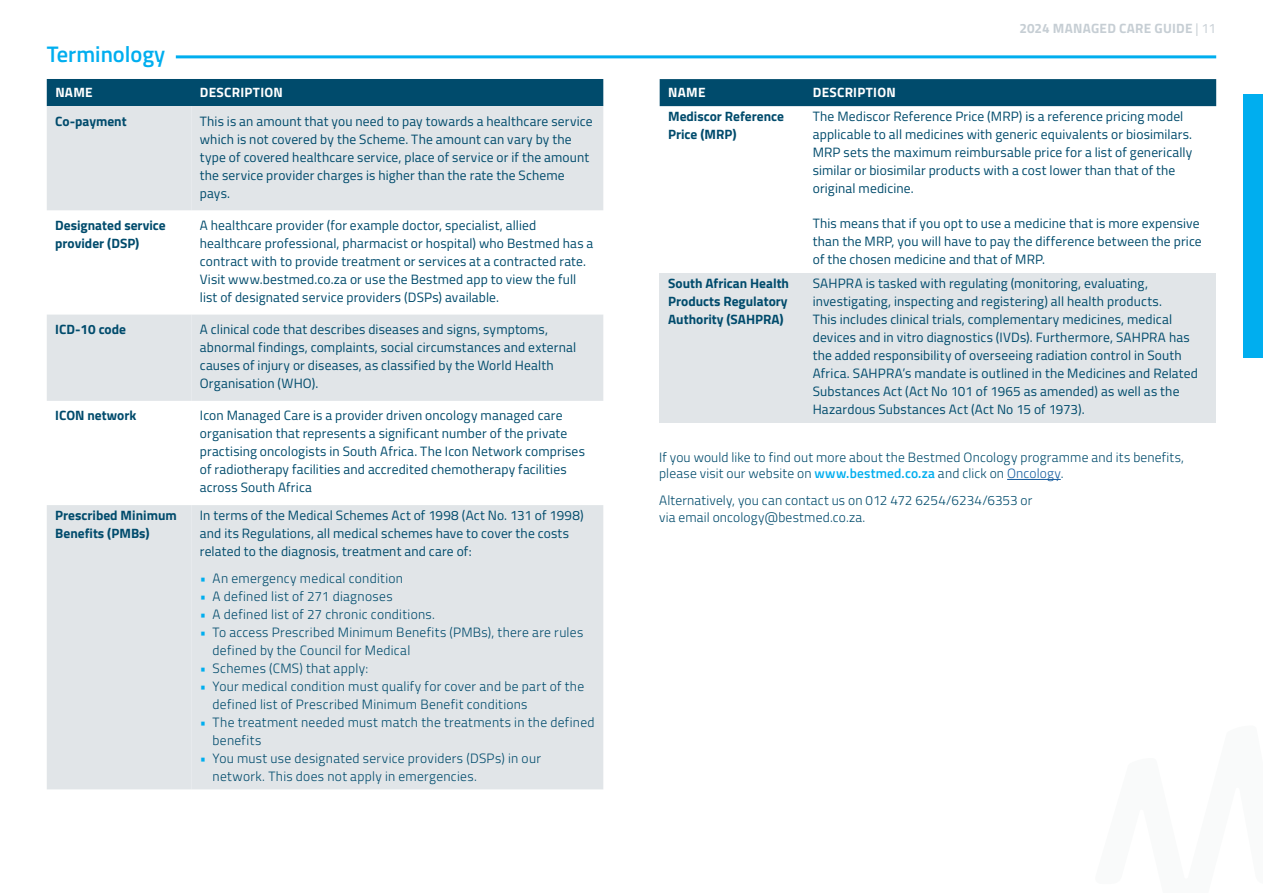
<style>
.page{position:relative;width:1263px;height:893px;background:#fff}
.page>*{position:absolute;margin:0;border:0;box-sizing:border-box;transform-origin:0 0}
.H1_no_underline{font:600 22.5px "Titillium Web";color:#00aeef}
.TABLE_BODY{font:13.5px/18px "Titillium Web";letter-spacing:.01em;color:#004b6c}
.BODY{font:300 13.5px/18px "Titillium Web";letter-spacing:.02em;color:#004b6c}
.TABLE_Highlight{font:700 13.5px/18px "Titillium Web";color:#004b6c}
.TABLE_H1{font:700 13.5px "Titillium Web";letter-spacing:.02em;color:#fff}
.t1{font:700 13.5px "Titillium Web";letter-spacing:.02em;color:#c6ced4}
.s1{color:#00aeef}
.s2{font-weight:400}
.s3{font-weight:600;color:#00aeef}
.s4{color:#175d9e}
</style>
<div class="page">
<div style="left:1243px;top:94px;width:20px;height:263px;background:#00aeef"></div>
<div style="left:47px;top:79px;width:556px;height:27px;background:#004b6c"></div>
<svg style="left:47px;top:106px;width:144px;height:683px;fill:#e1e5e8"></svg>
<svg style="left:191px;top:106px;width:412px;height:683px;fill:#e1e5e8"></svg>
<div style="left:660px;top:79px;width:556px;height:27px;background:#004b6c"></div>
<div style="left:660px;top:273px;width:144px;height:150px;background:#e1e5e8"></div>
<div style="left:804px;top:273px;width:412px;height:150px;background:#e1e5e8"></div>
<hr style="left:1007px;top:479px;width:54px;height:1px;background:#175d9e">
<hr style="left:176px;top:55px;width:1040px;height:3px;background:#00aeef">
<p class="H1_no_underline" style="left:47px;top:37px;width:120px">Terminology</p>
<p class="TABLE_H1" style="left:55px;top:82px;width:39px">NAME</p>
<p class="TABLE_H1" style="left:200px;top:82px;width:85px">DESCRIPTION</p>
<p class="TABLE_Highlight" style="left:55px;top:111px;width:73px">Co-payment</p>
<p class="TABLE_BODY" style="left:200px;top:111px;width:394px">This is an amount that you need to pay towards a healthcare service which is not covered by the Scheme. The amount can vary by the type of covered healthcare service, place of service or if the amount the service provider charges is higher than the rate the Scheme pays.</p>
<p class="TABLE_Highlight" style="left:55px;top:215px;width:112px">Designated service provider (DSP)</p>
<p class="TABLE_BODY" style="left:200px;top:215px;width:395px">A healthcare provider (for example doctor, specialist, allied healthcare professional, pharmacist or hospital) who Bestmed has a contract with to provide treatment or services at a contracted rate.<br>Visit www.bestmed.co.za or use the Bestmed app to view the full list of designated service providers (DSPs) available.</p>
<p class="TABLE_Highlight" style="left:55px;top:320px;width:72px">ICD-10 code</p>
<p class="TABLE_BODY" style="left:200px;top:320px;width:378px">A clinical code that describes diseases and signs, symptoms, abnormal findings, complaints, social circumstances and external causes of injury or diseases, as classified by the World Health Organisation (WHO).</p>
<p class="TABLE_Highlight" style="left:55px;top:406px;width:83px">ICON network</p>
<p class="TABLE_BODY" style="left:200px;top:406px;width:387px">Icon Managed Care is a provider driven oncology managed care organisation that represents a significant number of the private practising oncologists in South Africa. The Icon Network comprises of radiotherapy facilities and accredited chemotherapy facilities across South Africa</p>
<p class="TABLE_Highlight" style="left:55px;top:506px;width:123px">Prescribed Minimum<br>Benefits (PMBs)</p>
<p class="TABLE_BODY" style="left:200px;top:506px;width:385px">In terms of the Medical Schemes Act of 1998 (Act No. 131 of 1998) and its Regulations, all medical schemes have to cover the costs related to the diagnosis, treatment and care of:</p>
<p class="BODY" style="left:200px;top:568px;width:205px"><span class="s1">•</span> An emergency medical condition</p>
<p class="BODY" style="left:200px;top:586px;width:194px"><span class="s1">•</span> A defined list of 271 diagnoses</p>
<p class="BODY" style="left:200px;top:604px;width:237px"><span class="s1">•</span> A defined list of 27 chronic conditions.</p>
<p class="BODY" style="left:213px;top:622px;width:372px;text-indent:-13px"><span class="s1">•</span> To access Prescribed Minimum Benefits (PMBs), there are rules defined by the Council for Medical</p>
<p class="BODY" style="left:200px;top:658px;width:170px"><span class="s1">•</span> Schemes (CMS) that apply:</p>
<p class="BODY" style="left:213px;top:676px;width:373px;text-indent:-13px"><span class="s1">•</span> Your medical condition must qualify for cover and be part of the defined list of Prescribed Minimum Benefit conditions</p>
<p class="BODY" style="left:213px;top:712px;width:383px;text-indent:-13px"><span class="s1">•</span> The treatment needed must match the treatments in the defined benefits</p>
<p class="BODY" style="left:213px;top:748px;width:330px;text-indent:-13px"><span class="s1">•</span> You must use designated service providers (DSPs) in our network. This does not apply in emergencies.</p>
<p class="t1" style="left:1019px;top:18px;width:198px">2024 MANAGED CARE GUIDE <span class="s2">| 11</span></p>
<p class="TABLE_H1" style="left:668px;top:82px;width:39px">NAME</p>
<p class="TABLE_H1" style="left:813px;top:82px;width:85px">DESCRIPTION</p>
<p class="TABLE_Highlight" style="left:668px;top:107px;width:117px">Mediscor Reference<br>Price (MRP)</p>
<p class="TABLE_BODY" style="left:813px;top:107px;width:381px">The Mediscor Reference Price (MRP) is a reference pricing model applicable to all medicines with generic equivalents or biosimilars.<br>MRP sets the maximum reimbursable price for a list of generically similar or biosimilar products with a cost lower than that of the original medicine.</p>
<p class="TABLE_BODY" style="left:813px;top:214px;width:390px">This means that if you opt to use a medicine that is more expensive than the MRP, you will have to pay the difference between the price of the chosen medicine and that of MRP.</p>
<p class="TABLE_Highlight" style="left:668px;top:274px;width:122px;text-align:justify">South African Health Products Regulatory Authority (SAHPRA)</p>
<p class="TABLE_BODY" style="left:813px;top:274px;width:387px">SAHPRA is tasked with regulating (monitoring, evaluating, investigating, inspecting and registering) all health products.<br>This includes clinical trials, complementary medicines, medical devices and in vitro diagnostics (IVDs). Furthermore, SAHPRA has the added responsibility of overseeing radiation control in South Africa. SAHPRA’s mandate is outlined in the Medicines and Related Substances Act (Act No 101 of 1965 as amended) as well as the Hazardous Substances Act (Act No 15 of 1973).</p>
<p class="BODY" style="left:659px;top:448px;width:526px;line-height:16.5px">If you would like to find out more about the Bestmed Oncology programme and its benefits, please visit our website on <span class="s3">www.bestmed.co.za</span> and click on <span class="s4">Oncology</span>.</p>
<p class="BODY" style="left:659px;top:492px;width:375px;line-height:16.5px">Alternatively, you can contact us on 012 472 6254/6234/6353 or via email oncology@bestmed.co.za.</p>
</div>
